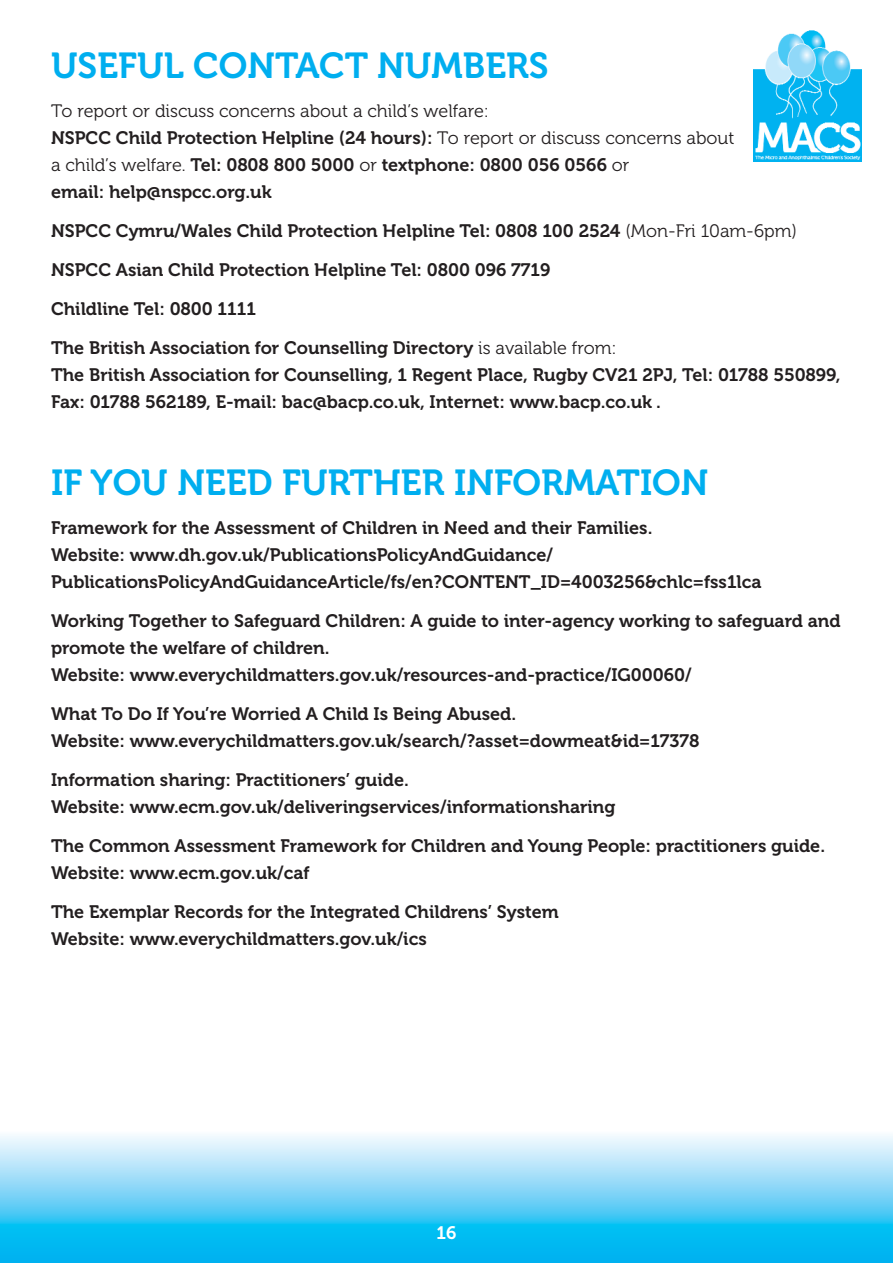
<style>
.page{position:relative;width:893px;height:1263px;background:#fff}
.page>*{position:absolute;margin:0;border:0;box-sizing:border-box;transform-origin:0 0}
.t1{font:36px "Museo 700";color:#00aeef}
.t2{font:18px/27px "Museo 700";color:#231f20}
.t3{font:18px "Museo 300";color:#231f20}
.t4{font:18px "Museo 700";color:#fff}
.s1{font-family:"Museo 300"}
</style>
<div class="page">
<img style="left:0;top:1135px;width:893px;height:128px">
<img style="left:754px;top:30px;width:107px;height:132px">
<h1 class="t1" style="left:51px;top:52px;width:499px">USEFUL CONTACT NUMBERS</h1>
<p class="t3" style="left:51px;top:104px;width:439px">To report or discuss concerns about a child’s welfare:</p>
<p class="t2" style="left:51px;top:126px;width:685px">NSPCC Child Protection Helpline (24 hours): <span class="s1">To report or discuss concerns about a child’s welfare.</span> Tel: 0808 800 5000 <span class="s1">or</span> textphone: 0800 056 0566 <span class="s1">or<br></span>email: help@nspcc.org.uk</p>
<p class="t2" style="left:51px;top:213px;width:747px;line-height:39px">NSPCC Cymru/Wales Child Protection Helpline Tel: 0808 100 2524 <span class="s1">(Mon-Fri 10am-6pm)<br></span>NSPCC Asian Child Protection Helpline Tel: 0800 096 7719<br>Childline Tel: 0800 1111<br>The British Association for Counselling Directory <span class="s1">is available from:</span></p>
<p class="t2" style="left:51px;top:363px;width:791px">The British Association for Counselling, 1 Regent Place, Rugby CV21 2PJ, Tel: 01788 550899,<br>Fax: 01788 562189, E-mail: bac@bacp.co.uk, Internet: www.bacp.co.uk .</p>
<h1 class="t1" style="left:51px;top:469px;width:659px">IF YOU NEED FURTHER INFORMATION</h1>
<p class="t2" style="left:51px;top:516px;width:712px">Framework for the Assessment of Children in Need and their Families.<br>Website: www.dh.gov.uk/PublicationsPolicyAndGuidance/<br>PublicationsPolicyAndGuidanceArticle/fs/en?CONTENT_ID=4003256&amp;chlc=fss1lca</p>
<p class="t2" style="left:51px;top:609px;width:791px">Working Together to Safeguard Children: A guide to inter-agency working to safeguard and promote the welfare of children.<br>Website: www.everychildmatters.gov.uk/resources-and-practice/IG00060/</p>
<p class="t2" style="left:51px;top:702px;width:650px">What To Do If You’re Worried A Child Is Being Abused.<br>Website: www.everychildmatters.gov.uk/search/?asset=dowmeat&amp;id=17378</p>
<p class="t2" style="left:51px;top:768px;width:566px">Information sharing: Practitioners’ guide.<br>Website: www.ecm.gov.uk/deliveringservices/informationsharing</p>
<p class="t2" style="left:51px;top:834px;width:776px">The Common Assessment Framework for Children and Young People: practitioners guide.<br>Website: www.ecm.gov.uk/caf</p>
<p class="t2" style="left:51px;top:900px;width:509px">The Exemplar Records for the Integrated Childrens’ System<br>Website: www.everychildmatters.gov.uk/ics</p>
<p class="t4" style="left:437px;top:1226px;width:21px">16</p>
</div>
